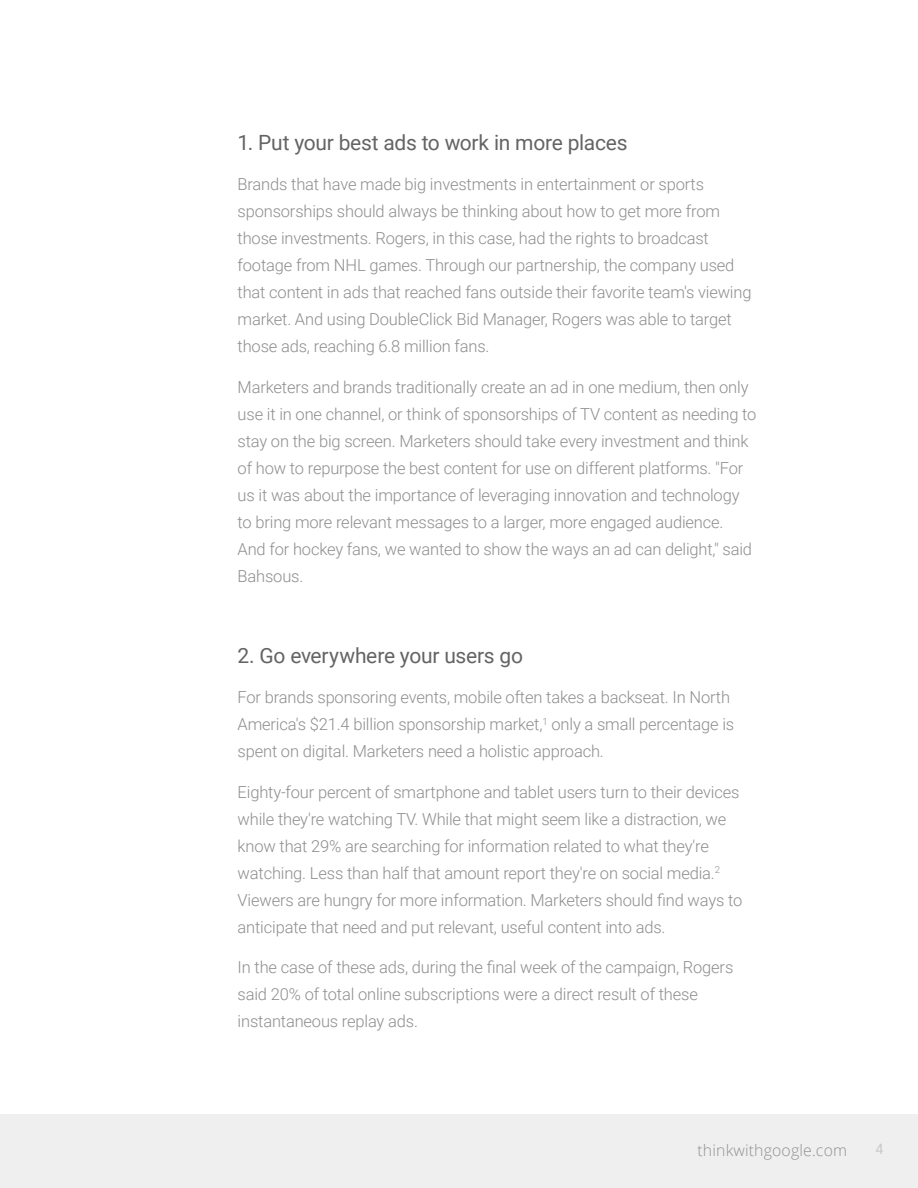
<style>
.page{position:relative;width:918px;height:1188px;background:#fff}
.page>*{position:absolute;margin:0;border:0;box-sizing:border-box;transform-origin:0 0}
.t1{font:21px "Roboto";letter-spacing:-.01em;color:#646464}
.t2{font:300 16.5px/27px "Roboto";letter-spacing:-.01em;color:#8e8e8e}
.t3{font:300 15.75px "Open Sans";letter-spacing:.01em;color:#666766}
.t4{font:14.25px "Roboto";color:#c9c9c9}
</style>
<div class="page">
<div style="left:0;top:1114px;width:918px;height:74px;background:#f0eff0"></div>
<p class="t1" style="left:238px;top:127px;width:391px">1. Put your best ads to work in more places</p>
<p class="t2" style="left:238px;top:170px;width:515px">Brands that have made big investments in entertainment or sports sponsorships should always be thinking about how to get more from those investments. Rogers, in this case, had the rights to broadcast footage from NHL games. Through our partnership, the company used that content in ads that reached fans outside their favorite team's viewing market. And using DoubleClick Bid Manager, Rogers was able to target those ads, reaching 6.8 million fans.</p>
<p class="t2" style="left:238px;top:373px;width:520px">Marketers and brands traditionally create an ad in one medium, then only use it in one channel, or think of sponsorships of TV content as needing to stay on the big screen. Marketers should take every investment and think of how to repurpose the best content for use on different platforms. "For us it was about the importance of leveraging innovation and technology to bring more relevant messages to a larger, more engaged audience.<br>And for hockey fans, we wanted to show the ways an ad can delight," said Bahsous.</p>
<p class="t1" style="left:238px;top:640px;width:287px">2. Go everywhere your users go</p>
<p class="t2" style="left:238px;top:683px;width:498px">For brands sponsoring events, mobile often takes a backseat. In North<br>America's $21.4 billion sponsorship market,<sup>1</sup> only a small percentage is spent on digital. Marketers need a holistic approach.</p>
<p class="t2" style="left:238px;top:778px;width:506px">Eighty-four percent of smartphone and tablet users turn to their devices while they're watching TV. While that might seem like a distraction, we know that 29% are searching for information related to what they're watching. Less than half that amount report they're on social media.<sup>2<br></sup>Viewers are hungry for more information. Marketers should find ways to anticipate that need and put relevant, useful content into ads.</p>
<p class="t2" style="left:238px;top:953px;width:497px">In the case of these ads, during the final week of the campaign, Rogers said 20% of total online subscriptions were a direct result of these instantaneous replay ads.</p>
<p class="t3" style="left:698px;top:1140px;width:151px">thinkwithgoogle.com</p>
<p class="t4" style="left:876px;top:1139px;width:10px">4</p>
</div>
